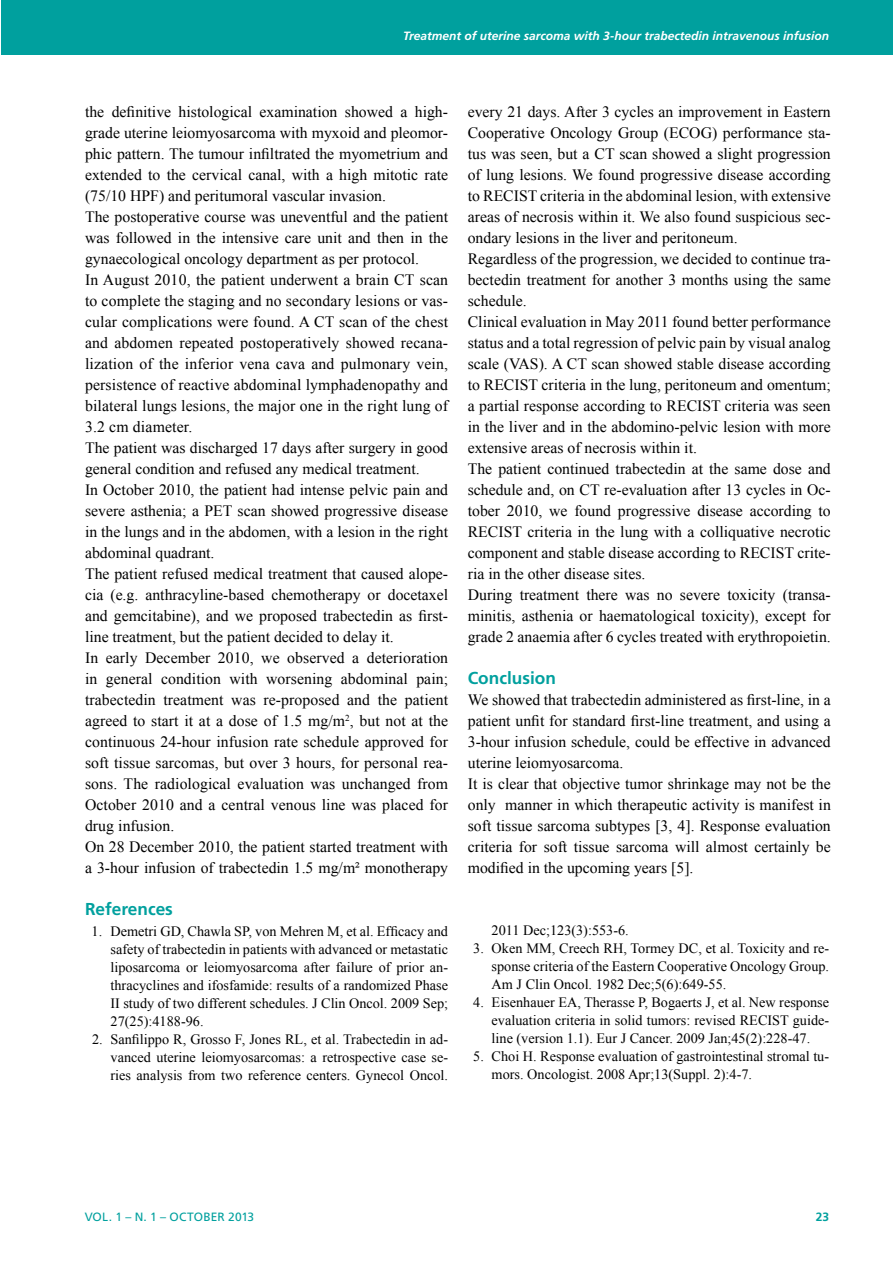
<style>
.page{position:relative;width:893px;height:1263px;background:#fff}
.page>*{position:absolute;margin:0;border:0;box-sizing:border-box;transform-origin:0 0}
.t1{font:700 17.25px "Frutiger";color:#00a09e}
.t2{font:15.75px/21px "Times New Roman";color:#000}
.t3{font:14.25px/18px "Times New Roman";color:#000;text-align:justify}
.t4{font:italic 700 12px "Frutiger";color:#fff}
.t5{font:12px "Frutiger";letter-spacing:.01em;color:#00a09e}
.t6{font:700 12px "Frutiger";color:#00a09e}
.s1{color:#fff}
</style>
<div class="page">
<div style="left:1px;top:0;width:892px;height:55px;background:#00a09e"></div>
<p class="t4" style="left:403px;top:29px;width:427px">Treatment of uterine sarcoma with 3-hour trabectedin intravenous infusion</p>
<p class="t2" style="left:85px;top:101px;width:365px">the definitive histological examination showed a high&shy;grade uterine leiomyosarcoma with myxoid and pleomor&shy;phic pattern. The tumour infiltrated the myometrium and extended to the cervical canal, with a high mitotic rate (75/10 HPF) and peritumoral vascular invasion.<br>The postoperative course was uneventful and the patient was followed in the intensive care unit and then in the gynaecological oncology department as per protocol.<br>In August 2010, the patient underwent a brain CT scan to complete the staging and no secondary lesions or vas&shy;cular complications were found. A CT scan of the chest and abdomen repeated postoperatively showed recana&shy;lization of the inferior vena cava and pulmonary vein, persistence of reactive abdominal lymphadenopathy and bilateral lungs lesions, the major one in the right lung of 3.2 cm diameter.<br>The patient was discharged 17 days after surgery in good general condition and refused any medical treatment.<br>In October 2010, the patient had intense pelvic pain and severe asthenia; a PET scan showed progressive disease in the lungs and in the abdomen, with a lesion in the right abdominal quadrant.<br>The patient refused medical treatment that caused alope&shy;cia (e.g. anthracyline-based chemotherapy or docetaxel and gemcitabine), and we proposed trabectedin as first&shy;line treatment, but the patient decided to delay it.<br>In early December 2010, we observed a deterioration in general condition with worsening abdominal pain; trabectedin treatment was re-proposed and the patient agreed to start it at a dose of 1.5 mg/m<sup>2</sup>, but not at the continuous 24-hour infusion rate schedule approved for soft tissue sarcomas, but over 3 hours, for personal rea&shy;sons. The radiological evaluation was unchanged from October 2010 and a central venous line was placed for drug infusion.<br>On 28 December 2010, the patient started treatment with a 3-hour infusion of trabectedin 1.5 mg/m² monotherapy</p>
<p class="t2" style="left:468px;top:101px;width:365px">every 21 days. After 3 cycles an improvement in Eastern Cooperative Oncology Group (ECOG) performance sta&shy;tus was seen, but a CT scan showed a slight progression of lung lesions. We found progressive disease according to RECIST criteria in the abdominal lesion, with extensive areas of necrosis within it. We also found suspicious sec&shy;ondary lesions in the liver and peritoneum.<br>Regardless of the progression, we decided to continue tra&shy;bectedin treatment for another 3 months using the same schedule.<br>Clinical evaluation in May 2011 found better performance status and a total regression of pelvic pain by visual analog scale (VAS). A CT scan showed stable disease according to RECIST criteria in the lung, peritoneum and omentum; a partial response according to RECIST criteria was seen in the liver and in the abdomino-pelvic lesion with more extensive areas of necrosis within it.<br>The patient continued trabectedin at the same dose and schedule and, on CT re-evaluation after 13 cycles in Oc&shy;tober 2010, we found progressive disease according to RECIST criteria in the lung with a colliquative necrotic component and stable disease according to RECIST crite&shy;ria in the other disease sites.<br>During treatment there was no severe toxicity (transa&shy;minitis, asthenia or haematological toxicity), except for grade 2 anaemia after 6 cycles treated with erythropoietin.</p>
<p class="t1" style="left:468px;top:668px;width:90px">Conclusion</p>
<p class="t2" style="left:468px;top:689px;width:365px">We showed that trabectedin administered as first-line, in a patient unfit for standard first-line treatment, and using a 3-hour infusion schedule, could be effective in advanced uterine leiomyosarcoma.<br>It is clear that objective tumor shrinkage may not be the only manner in which therapeutic activity is manifest in soft tissue sarcoma subtypes [3, 4]. Response evaluation criteria for soft tissue sarcoma will almost certainly be modified in the upcoming years [5].</p>
<p class="t1" style="left:85px;top:899px;width:89px">References</p>
<p class="t3" style="left:111px;top:922px;width:339px;text-indent:-26px"><span class="s1">1</span>1. Demetri GD, Chawla SP, von Mehren M, et al. Efficacy and safety of trabectedin in patients with advanced or metastatic liposarcoma or leiomyosarcoma after failure of prior an&shy;thracyclines and ifosfamide: results of a randomized Phase II study of two different schedules. J Clin Oncol. 2009 Sep; 27(25):4188-96.</p>
<p class="t3" style="left:111px;top:1030px;width:339px;text-indent:-26px"><span class="s1">1</span>2. Sanfilippo R, Grosso F, Jones RL, et al. Trabectedin in ad&shy;vanced uterine leiomyosarcomas: a retrospective case se&shy;ries analysis from two reference centers. Gynecol Oncol.</p>
<p class="t3" style="left:492px;top:921px;width:139px">2011 Dec;123(3):553-6.</p>
<p class="t3" style="left:492px;top:939px;width:339px;text-indent:-26px"><span class="s1">1</span>3. Oken MM, Creech RH, Tormey DC, et al. Toxicity and re&shy;sponse criteria of the Eastern Cooperative Oncology Group.<br>Am J Clin Oncol. 1982 Dec;5(6):649-55.</p>
<p class="t3" style="left:492px;top:993px;width:339px;text-indent:-26px"><span class="s1">1</span>4. Eisenhauer EA, Therasse P, Bogaerts J, et al. New response evaluation criteria in solid tumors: revised RECIST guide&shy;line (version 1.1). Eur J Cancer. 2009 Jan;45(2):228-47.</p>
<p class="t3" style="left:492px;top:1047px;width:339px;text-indent:-26px"><span class="s1">1</span>5. Choi H. Response evaluation of gastrointestinal stromal tu&shy;mors. Oncologist. 2008 Apr;13(Suppl. 2):4-7.</p>
<p class="t5" style="left:85px;top:1210px;width:171px">VOL. 1 – N. 1 – OCTOBER 2013</p>
<p class="t6" style="left:816px;top:1210px;width:15px">23</p>
</div>
